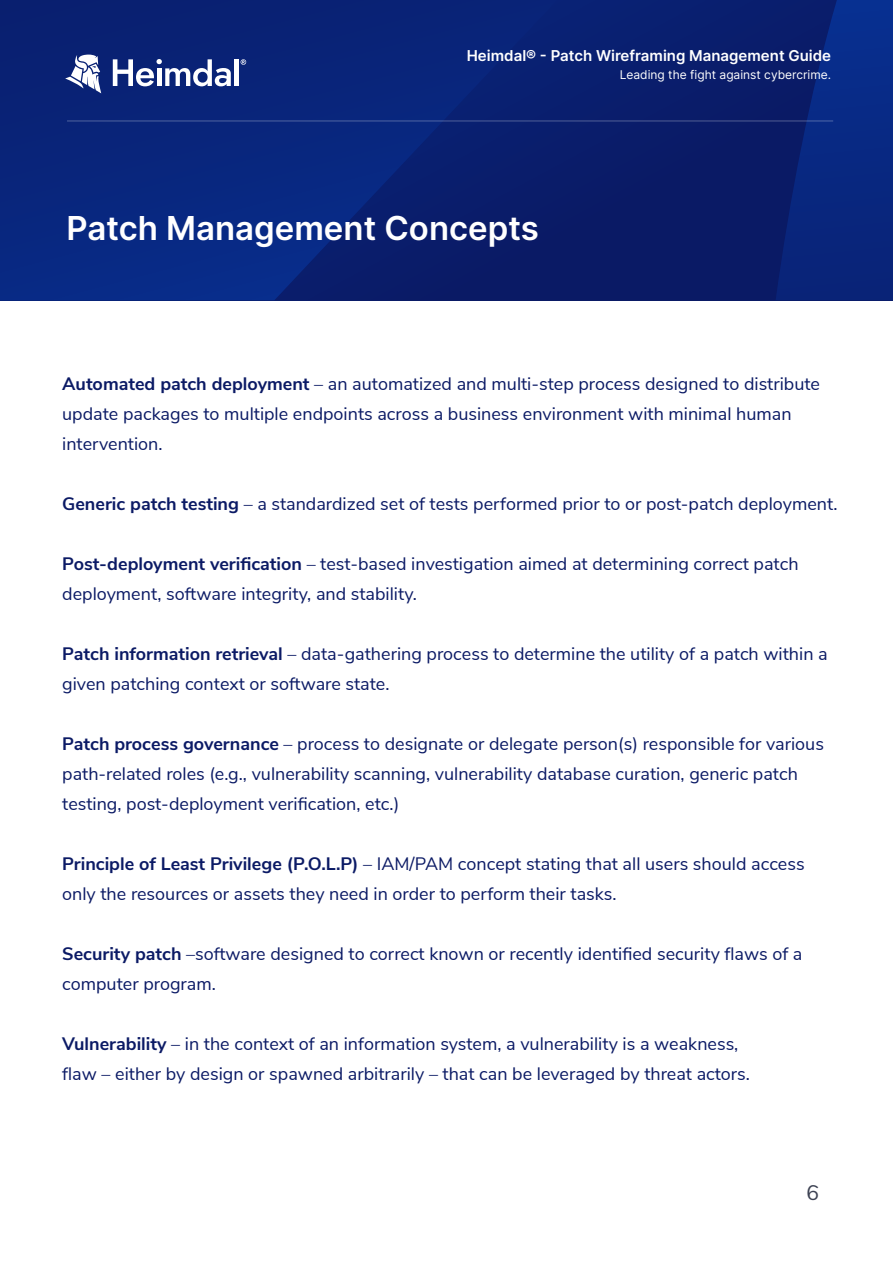
<style>
.page{position:relative;width:893px;height:1263px;background:#fff}
.page>*{position:absolute;margin:0;border:0;box-sizing:border-box;transform-origin:0 0}
.t1{font:600 33px "Inter";color:#fff}
.t2{font:21px "Nunito";color:#3d4253}
.t3{font:18px/30px "Nunito Sans";color:#0b1a65}
.t4{font:600 15px "Inter";color:#fff}
.t5{font:12px "Inter";color:#fff}
.s1{font-weight:700}
</style>
<div class="page">
<div style="left:0;top:0;width:893px;height:300px;background:#0a1b67"></div>
<svg style="left:776px;top:0;width:117px;height:300px"></svg>
<svg style="left:0;top:0;width:558px;height:300px"></svg>
<hr style="left:67px;top:120px;width:766px;height:2px;background:#fff">
<svg style="left:65px;top:55px;width:36px;height:38px"></svg>
<hr style="left:235px;top:59px;width:4px;height:27px;background:#fff">
<svg style="left:113px;top:59px;width:118px;height:27px"></svg>
<svg style="left:241px;top:59px;width:5px;height:6px"></svg>
<p class="t4" style="left:467px;top:45px;width:366px">Heimdal® - Patch Wireframing Management Guide</p>
<h1 class="t1" style="left:66px;top:204px;width:474px">Patch Management Concepts</h1>
<p class="t5" style="left:620px;top:66px;width:213px">Leading the fight against cybercrime.</p>
<p class="t3" style="left:62px;top:368px;width:759px"><span class="s1">Automated patch deployment</span> – an automatized and multi-step process designed to distribute update packages to multiple endpoints across a business environment with minimal human intervention.</p>
<p class="t3" style="left:62px;top:488px;width:777px"><span class="s1">Generic patch testing</span> – a standardized set of tests performed prior to or post-patch deployment.</p>
<p class="t3" style="left:62px;top:548px;width:738px"><span class="s1">Post-deployment verification</span> – test-based investigation aimed at determining correct patch deployment, software integrity, and stability.</p>
<p class="t3" style="left:62px;top:638px;width:767px"><span class="s1">Patch information retrieval</span> – data-gathering process to determine the utility of a patch within a given patching context or software state.</p>
<p class="t3" style="left:62px;top:728px;width:763px"><span class="s1">Patch process governance</span> – process to designate or delegate person(s) responsible for various path-related roles (e.g., vulnerability scanning, vulnerability database curation, generic patch testing, post-deployment verification, etc.)</p>
<p class="t3" style="left:62px;top:848px;width:744px"><span class="s1">Principle of Least Privilege (P.O.L.P)</span> – IAM/PAM concept stating that all users should access only the resources or assets they need in order to perform their tasks.</p>
<p class="t3" style="left:62px;top:938px;width:742px"><span class="s1">Security patch</span> –software designed to correct known or recently identified security flaws of a computer program.</p>
<p class="t3" style="left:62px;top:1028px;width:689px"><span class="s1">Vulnerability</span> – in the context of an information system, a vulnerability is a weakness, flaw – either by design or spawned arbitrarily – that can be leveraged by threat actors.</p>
<p class="t2" style="left:807px;top:1177px;width:14px">6</p>
</div>
